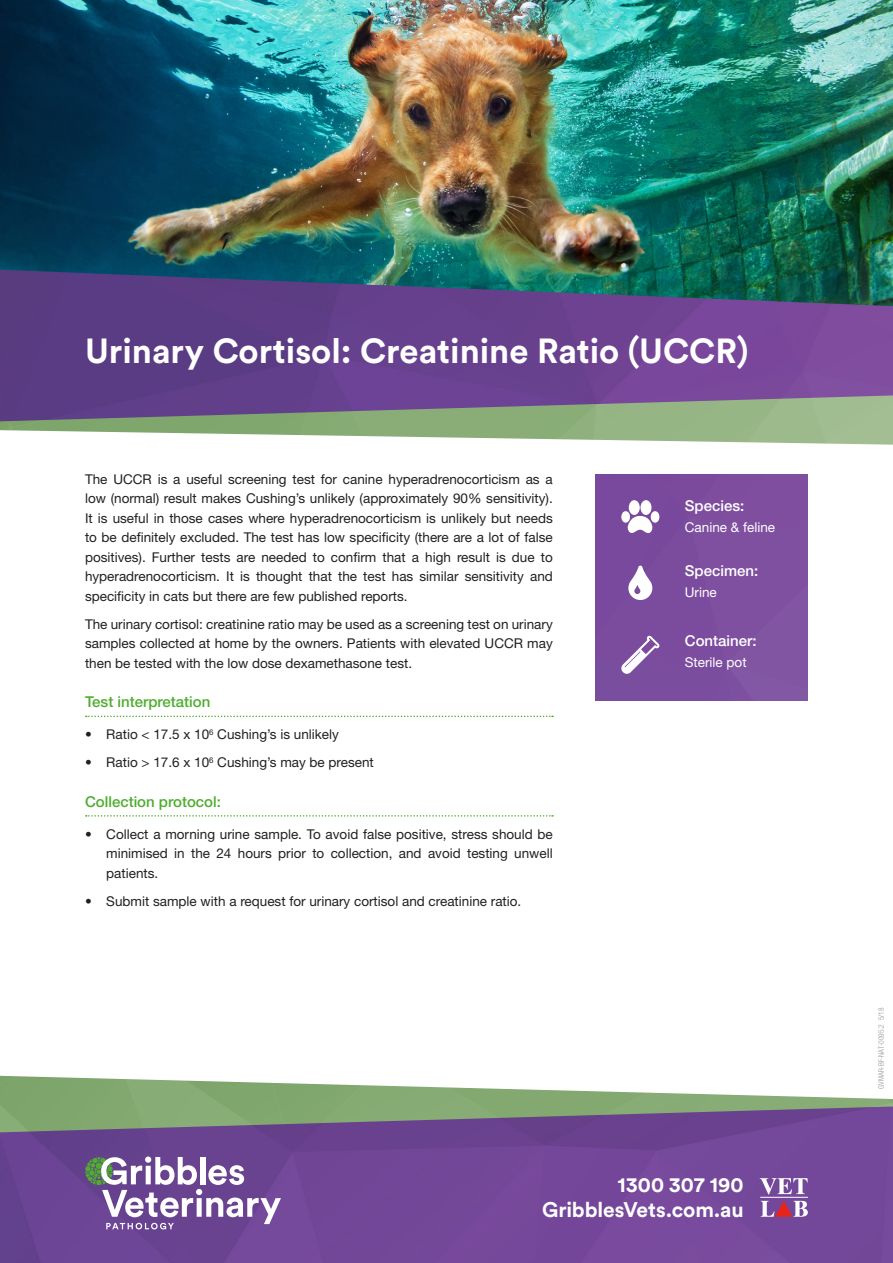
<style>
.page{position:relative;width:893px;height:1263px;background:#fff}
.page>*{position:absolute;margin:0;border:0;box-sizing:border-box;transform-origin:0 0}
.t1{font:700 34.5px "Circular Std";color:#fff}
.t2{font:700 21px "Circular Std";color:#fff}
.Sub_Head{font:500 15px "Helvetica Neue LT Std";color:#4fad2f}
.t3{font:500 15px "Helvetica Neue LT Std";color:#fff}
.Body{font:13.5px/19.5px "Helvetica Neue LT Std";color:#231f20;text-align:justify}
.t4{font:13.5px "Helvetica Neue LT Std";color:#fff}
.t5{font:300 condensed 7.5px "Helvetica Neue LT Std";color:#939598}
</style>
<div class="page">
<div style="left:595px;top:474px;width:213px;height:226px;background:#7c4d9f"></div>
<img style="left:0;top:0;width:893px;height:270px">
<img style="left:0;top:421px;width:893px;height:24px">
<img style="left:0;top:270px;width:893px;height:151px">
<svg style="left:86px;top:716px;width:467px;height:1px"></svg>
<svg style="left:86px;top:815px;width:467px;height:2px"></svg>
<img style="left:0;top:1076px;width:893px;height:30px">
<img style="left:0;top:1106px;width:893px;height:157px">
<svg style="left:760px;top:1178px;width:48px;height:16px"></svg>
<svg style="left:761px;top:1200px;width:47px;height:17px"></svg>
<hr style="left:760px;top:1197px;width:48px;height:1px;background:#fff">
<svg style="left:85px;top:1156px;width:196px;height:73px"></svg>
<div style="left:629px;top:500px;width:11px;height:15px;background:#fff;border-radius:50%"></div>
<svg style="left:628px;top:516px;width:25px;height:17px"></svg>
<div style="left:640px;top:500px;width:11px;height:15px;background:#fff;border-radius:50%"></div>
<div style="left:651px;top:511px;width:8px;height:12px;background:#fff;border-radius:50%"></div>
<div style="left:621px;top:511px;width:9px;height:12px;background:#fff;border-radius:50%"></div>
<svg style="left:621px;top:635px;width:39px;height:39px"></svg>
<svg style="left:628px;top:566px;width:24px;height:34px"></svg>
<p class="t1" style="left:85px;top:328px;width:665px">Urinary Cortisol: Creatinine Ratio (UCCR)</p>
<p class="Body" style="left:85px;top:469px;width:469px">The UCCR is a useful screening test for canine hyperadrenocorticism as a low (normal) result makes Cushing’s unlikely (approximately 90% sensitivity).<br>It is useful in those cases where hyperadrenocorticism is unlikely but needs to be definitely excluded. The test has low specificity (there are a lot of false positives). Further tests are needed to confirm that a high result is due to hyperadrenocorticism. It is thought that the test has similar sensitivity and specificity in cats but there are few published reports.</p>
<p class="Body" style="left:85px;top:614px;width:469px">The urinary cortisol: creatinine ratio may be used as a screening test on urinary samples collected at home by the owners. Patients with elevated UCCR may then be tested with the low dose dexamethasone test.</p>
<p class="Sub_Head" style="left:85px;top:693px;width:127px">Test interpretation</p>
<p class="Body" style="left:85px;top:725px;width:255px">• Ratio &lt; 17.5 x 10<sup>6</sup> Cushing’s is unlikely</p>
<p class="Body" style="left:85px;top:753px;width:290px">• Ratio &gt; 17.6 x 10<sup>6</sup> Cushing’s may be present</p>
<p class="Sub_Head" style="left:85px;top:792px;width:137px">Collection protocol:</p>
<p class="Body" style="left:106px;top:824px;width:448px;text-indent:-21px">• Collect a morning urine sample. To avoid false positive, stress should be minimised in the 24 hours prior to collection, and avoid testing unwell patients.</p>
<p class="Body" style="left:85px;top:891px;width:438px">• Submit sample with a request for urinary cortisol and creatinine ratio.</p>
<p class="t3" style="left:685px;top:497px;width:61px">Species:</p>
<p class="t4" style="left:685px;top:519px;width:92px">Canine &amp; feline</p>
<p class="t3" style="left:685px;top:562px;width:75px">Specimen:</p>
<p class="t4" style="left:685px;top:584px;width:33px">Urine</p>
<p class="t3" style="left:685px;top:632px;width:73px">Container:</p>
<p class="t4" style="left:685px;top:655px;width:63px">Sterile pot</p>
<p class="t2" style="left:618px;top:1171px;width:128px">1300 307 190</p>
<p class="t2" style="left:542px;top:1196px;width:203px">GribblesVets.com.au</p>
<p class="t5" style="left:877px;top:1089px;width:83px;rotate:-90deg">GVMAR-BF-NAT-0095.2 5/18</p>
</div>
